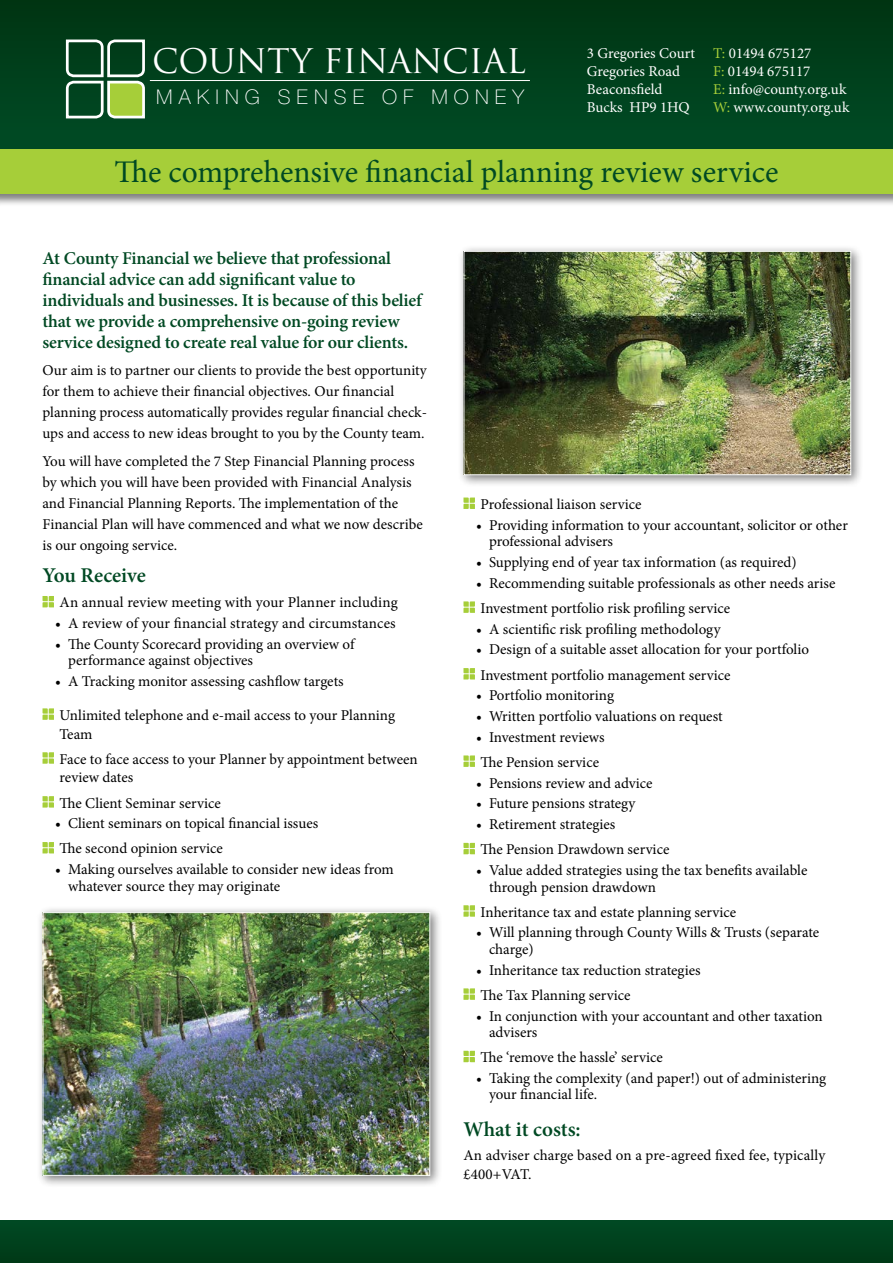
<style>
.page{position:relative;width:893px;height:1263px;background:#fff}
.page>*{position:absolute;margin:0;border:0;box-sizing:border-box;transform-origin:0 0}
.t1{font:33px "Trajan Pro";color:#fff}
.t2{font:31.5px "Minion Pro";color:#004923}
.t3{font:600 21px "Minion Pro";letter-spacing:-.005em;color:#004923}
.t4{font:100 20.25px "Helvetica Neue";letter-spacing:.3em;color:#fff}
.t5{font:600 18px/21px "Minion Pro";letter-spacing:-.01em;color:#004923}
.t6{font:15px/21px "Minion Pro";color:#000}
.t7{font:15px/18px "Minion Pro";color:#fff}
.s1{color:#a6ce39}
</style>
<div class="page">
<div style="left:457px;top:245px;width:406px;height:242px;background:#000;opacity:.5"></div>
<img style="left:465px;top:253px;width:384px;height:220px">
<div style="left:463px;top:251px;width:388px;height:224px;border:1px solid #fff"></div>
<div style="left:36px;top:906px;width:406px;height:282px;background:#000;opacity:.5"></div>
<img style="left:45px;top:914px;width:383px;height:260px">
<div style="left:43px;top:912px;width:387px;height:264px;border:1px solid #fff"></div>
<div style="left:0;top:0;width:893px;height:149px;background:#00401c"></div>
<svg style="left:65px;top:39px;width:80px;height:80px"></svg>
<hr style="left:150px;top:80px;width:380px;height:1px;background:#fff">
<div style="left:0;top:148px;width:893px;height:59px;background:#000;opacity:.5"></div>
<div style="left:0;top:149px;width:893px;height:44px;background:#a6ce39"></div>
<div style="left:0;top:1220px;width:893px;height:43px;background:#00411d"></div>
<svg style="left:43px;top:596px;width:11px;height:11px"></svg>
<svg style="left:43px;top:708px;width:11px;height:12px"></svg>
<svg style="left:43px;top:752px;width:11px;height:12px"></svg>
<svg style="left:43px;top:796px;width:11px;height:11px"></svg>
<svg style="left:43px;top:842px;width:11px;height:11px"></svg>
<svg style="left:463px;top:497px;width:12px;height:12px"></svg>
<svg style="left:463px;top:601px;width:12px;height:12px"></svg>
<svg style="left:463px;top:668px;width:12px;height:11px"></svg>
<svg style="left:463px;top:755px;width:12px;height:12px"></svg>
<svg style="left:463px;top:843px;width:12px;height:11px"></svg>
<svg style="left:463px;top:905px;width:12px;height:12px"></svg>
<svg style="left:463px;top:988px;width:12px;height:12px"></svg>
<svg style="left:463px;top:1051px;width:12px;height:11px"></svg>
<h1 class="t1" style="left:152px;top:40px;width:375px">COUNTY FINANCIAL</h1>
<h3 class="t4" style="left:156px;top:85px;width:369px">MAKING SENSE OF MONEY</h3>
<p class="t7" style="left:587px;top:44px;width:110px">3 Gregories Court<br>Gregories Road<br>Beaconsfield<br>Bucks HP9 1HQ</p>
<p class="t7" style="left:713px;top:44px;width:138px"><span class="s1">T:</span> 01494 675127<br><span class="s1">F:</span> 01494 675117<br><span class="s1">E:</span> info@county.org.uk<br><span class="s1">W:</span> www.county.org.uk</p>
<h2 class="t2" style="left:114px;top:150px;width:666px">The comprehensive financial planning review service</h2>
<p class="t5" style="left:43px;top:248px;width:381px">At County Financial we believe that professional financial advice can add significant value to individuals and businesses. It is because of this belief that we provide a comprehensive on-going review service designed to create real value for our clients.</p>
<p class="t6" style="left:43px;top:360px;width:386px">Our aim is to partner our clients to provide the best opportunity for them to achieve their financial objectives. Our financial planning process automatically provides regular financial check&shy;ups and access to new ideas brought to you by the County team.</p>
<p class="t6" style="left:43px;top:450px;width:382px">You will have completed the 7 Step Financial Planning process by which you will have been provided with Financial Analysis and Financial Planning Reports. The implementation of the Financial Plan will have commenced and what we now describe is our ongoing service.</p>
<h3 class="t3" style="left:43px;top:561px;width:105px">You Receive</h3>
<p class="t6" style="left:60px;top:592px;width:340px">An annual review meeting with your Planner including</p>
<p class="t6" style="left:55px;top:613px;width:342px">• A review of your financial strategy and circumstances</p>
<p class="t6" style="left:68px;top:636px;width:288px;line-height:16.5px;text-indent:-13px">• The County Scorecard providing an overview of performance against objectives</p>
<p class="t6" style="left:55px;top:671px;width:290px">• A Tracking monitor assessing cashflow targets</p>
<p class="t6" style="left:60px;top:706px;width:337px;line-height:18.8px">Unlimited telephone and e-mail access to your Planning<br>Team</p>
<p class="t6" style="left:60px;top:750px;width:360px;line-height:18.8px">Face to face access to your Planner by appointment between review dates</p>
<p class="t6" style="left:60px;top:792px;width:163px">The Client Seminar service</p>
<p class="t6" style="left:55px;top:811px;width:264px;line-height:25.2px">• Client seminars on topical financial issues<br>The second opinion service</p>
<p class="t6" style="left:68px;top:861px;width:327px;line-height:16.5px;text-indent:-13px">• Making ourselves available to consider new ideas from whatever source they may originate</p>
<p class="t6" style="left:480px;top:494px;width:162px">Professional liaison service</p>
<p class="t6" style="left:489px;top:517px;width:360px;line-height:16.5px;text-indent:-13px">• Providing information to your accountant, solicitor or other professional advisers</p>
<p class="t6" style="left:476px;top:552px;width:322px">• Supplying end of year tax information (as required)</p>
<p class="t6" style="left:476px;top:570px;width:361px;line-height:25.2px">• Recommending suitable professionals as other needs arise<br>Investment portfolio risk profiling service</p>
<p class="t6" style="left:476px;top:618px;width:246px">• A scientific risk profiling methodology</p>
<p class="t6" style="left:476px;top:637px;width:334px;line-height:25.2px">• Design of a suitable asset allocation for your portfolio<br>Investment portfolio management service</p>
<p class="t6" style="left:476px;top:685px;width:139px">• Portfolio monitoring</p>
<p class="t6" style="left:476px;top:706px;width:248px">• Written portfolio valuations on request</p>
<p class="t6" style="left:476px;top:724px;width:130px;line-height:25.2px">• Investment reviews<br>The Pension service</p>
<p class="t6" style="left:476px;top:772px;width:178px">• Pensions review and advice</p>
<p class="t6" style="left:476px;top:793px;width:161px">• Future pensions strategy</p>
<p class="t6" style="left:476px;top:812px;width:195px;line-height:25.2px">• Retirement strategies<br>The Pension Drawdown service</p>
<p class="t6" style="left:489px;top:862px;width:320px;line-height:16.5px;text-indent:-13px">• Value added strategies using the tax benefits available through pension drawdown</p>
<p class="t6" style="left:480px;top:901px;width:257px">Inheritance tax and estate planning service</p>
<p class="t6" style="left:489px;top:924px;width:332px;line-height:16.5px;text-indent:-13px">• Will planning through County Wills &amp; Trusts (separate charge)</p>
<p class="t6" style="left:476px;top:957px;width:226px;line-height:25.2px">• Inheritance tax reduction strategies<br>The Tax Planning service</p>
<p class="t6" style="left:489px;top:1007px;width:335px;line-height:16.5px;text-indent:-13px">• In conjunction with your accountant and other taxation advisers</p>
<p class="t6" style="left:480px;top:1047px;width:184px">The ‘remove the hassle’ service</p>
<p class="t6" style="left:489px;top:1070px;width:339px;line-height:16.5px;text-indent:-13px">• Taking the complexity (and paper!) out of administering your financial life.</p>
<h3 class="t3" style="left:463px;top:1115px;width:119px">What it costs:</h3>
<p class="t6" style="left:463px;top:1145px;width:363px;line-height:19.5px">An adviser charge based on a pre-agreed fixed fee, typically £400+VAT.</p>
</div>
